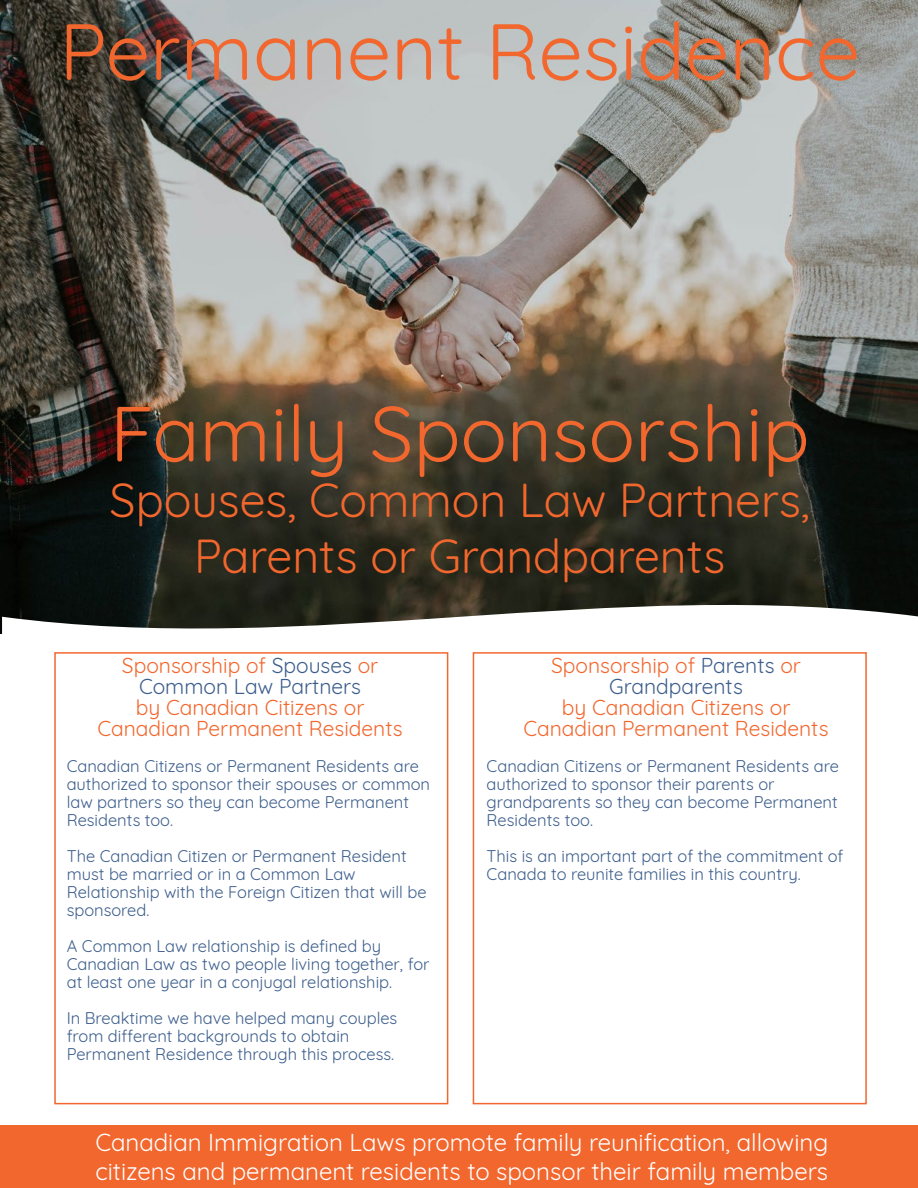
<style>
.page{position:relative;width:918px;height:1188px;background:#fff}
.page>*{position:absolute;margin:0;border:0;box-sizing:border-box;transform-origin:0 0}
.t1{font:79.5px "Quicksand";color:#f2672e}
.t2{font:78px "Quicksand";color:#f2672e}
.t3{font:46.5px/55.8px "Quicksand";color:#f2672e;text-align:center}
.t4{font:24px/28.8px "Quicksand";color:#fff}
.t5{font:21px/21px "Quicksand";color:#f2672e;text-align:center}
.t6{font:21px/21px "Quicksand";color:#3d5e8c;text-align:center}
.t7{font:16.5px/18px "Quicksand";color:#3d5e8c}
.s1{color:#f2672e}
</style>
<div class="page">
<div style="left:0;top:1125px;width:918px;height:63px;background:#f2672e"></div>
<img style="left:0;top:0;width:918px;height:634px">
<svg style="left:2px;top:576px;width:916px;height:183px"></svg>
<div style="left:67px;top:652px;width:366px;height:431px;background:#fff"></div>
<div style="left:54px;top:652px;width:394px;height:452px;border:2px solid #f2672e"></div>
<div style="left:473px;top:652px;width:394px;height:452px;border:2px solid #f2672e"></div>
<h1 class="t1" style="left:59px;top:-10px;width:802px">Permanent Residence</h1>
<h2 class="t2" style="left:110px;top:373px;width:701px">Family Sponsorship</h2>
<h3 class="t3" style="left:110px;top:468px;width:702px">Spouses, Common Law Partners,<br>Parents or Grandparents</h3>
<p class="t6" style="left:122px;top:653px;width:258px"><span class="s1">Sponsorship of</span> Spouses <span class="s1">or<br></span>Common Law Partners</p>
<p class="t5" style="left:97px;top:695px;width:307px">by Canadian Citizens or<br>Canadian Permanent Residents</p>
<p class="t7" style="left:67px;top:756px;width:365px">Canadian Citizens or Permanent Residents are authorized to sponsor their spouses or common law partners so they can become Permanent Residents too.</p>
<p class="t7" style="left:67px;top:846px;width:361px">The Canadian Citizen or Permanent Resident must be married or in a Common Law Relationship with the Foreign Citizen that will be sponsored.</p>
<p class="t7" style="left:67px;top:936px;width:364px">A Common Law relationship is defined by<br>Canadian Law as two people living together, for at least one year in a conjugal relationship.</p>
<p class="t7" style="left:67px;top:1008px;width:332px">In Breaktime we have helped many couples from different backgrounds to obtain<br>Permanent Residence through this process.</p>
<p class="t6" style="left:551px;top:653px;width:251px"><span class="s1">Sponsorship of</span> Parents <span class="s1">or<br></span>Grandparents</p>
<p class="t5" style="left:523px;top:695px;width:307px">by Canadian Citizens or<br>Canadian Permanent Residents</p>
<p class="t7" style="left:487px;top:756px;width:354px">Canadian Citizens or Permanent Residents are authorized to sponsor their parents or grandparents so they can become Permanent Residents too.</p>
<p class="t7" style="left:487px;top:846px;width:358px">This is an important part of the commitment of<br>Canada to reunite families in this country.</p>
<h3 class="t4" style="left:95px;top:1126px;width:734px">Canadian Immigration Laws promote family reunification, allowing citizens and permanent residents to sponsor their family members</h3>
</div>
